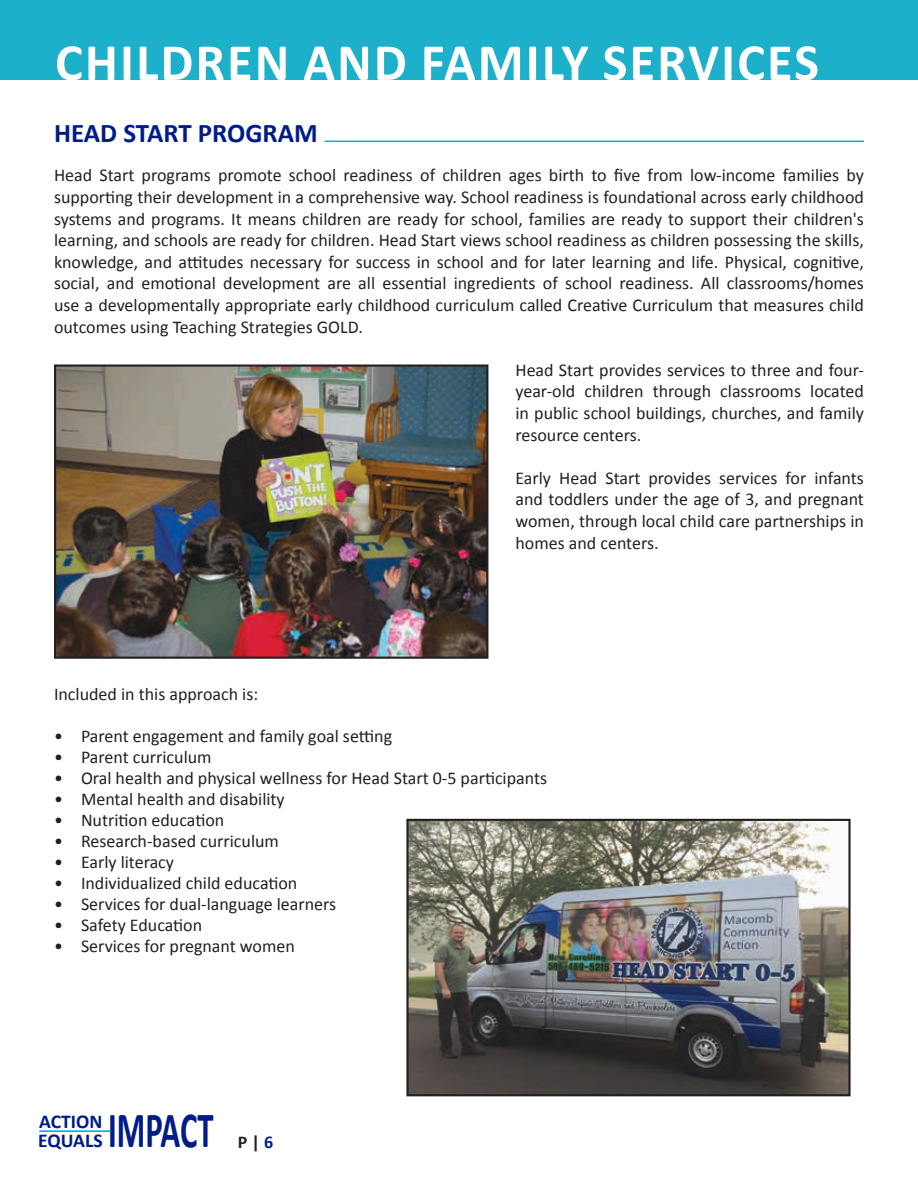
<style>
.page{position:relative;width:918px;height:1188px;background:#fff}
.page>*{position:absolute;margin:0;border:0;box-sizing:border-box;transform-origin:0 0}
.t1{font:700 52.5px "Calibri";letter-spacing:.04em;color:#fff}
.t2{font:700 51px "Calibri";color:#001c88;scale:.64 1}
.t3{font:700 27px "Calibri";color:#001c88}
.t4{font:700 19.65px/19.6px "Calibri";color:#001c88}
.t5{font:18px/21.6px "Calibri";color:#231f20;text-align:justify}
.t6{font:700 18px "Calibri";color:#231f20}
.s1{color:#001c88}
</style>
<div class="page">
<div style="left:0;top:0;width:918px;height:80px;background:#1cb0ca"></div>
<hr style="left:324px;top:141px;width:540px;height:1px;background:#00aeef">
<img style="left:409px;top:822px;width:439px;height:271px">
<div style="left:406px;top:819px;width:445px;height:277px;border:2px solid #231f20"></div>
<img style="left:57px;top:368px;width:428px;height:288px">
<div style="left:54px;top:365px;width:434px;height:294px;border:2px solid #231f20"></div>
<hr style="left:39px;top:1130px;width:73px;height:2px;background:#00aeef">
<h1 class="t1" style="left:55px;top:29px;width:137px">CHI LDREN</h1>
<h1 class="t1" style="left:303px;top:29px;width:35px">AND</h1>
<h1 class="t1" style="left:421px;top:29px;width:29px">FAMI</h1>
<h1 class="t1" style="left:542px;top:29px;width:279px">LY SERVICES</h1>
<h3 class="t3" style="left:54px;top:116px;width:265px">HEAD START PROGRAM</h3>
<p class="t5" style="left:54px;top:165px;width:812px">Head Start programs promote school readiness of children ages birth to five from low-income families by supporting their development in a comprehensive way. School readiness is foundational across early childhood systems and programs. It means children are ready for school, families are ready to support their children's learning, and schools are ready for children. Head Start views school readiness as children possessing the skills, knowledge, and attitudes necessary for success in school and for later learning and life. Physical, cognitive, social, and emotional development are all essential ingredients of school readiness. All classrooms/homes use a developmentally appropriate early childhood curriculum called Creative Curriculum that measures child outcomes using Teaching Strategies GOLD.</p>
<p class="t5" style="left:515px;top:359px;width:350px">Head Start provides services to three and four&shy;year-old children through classrooms located in public school buildings, churches, and family resource centers.</p>
<p class="t5" style="left:515px;top:467px;width:350px">Early Head Start provides services for infants and toddlers under the age of 3, and pregnant women, through local child care partnerships in homes and centers.</p>
<p class="t5" style="left:54px;top:683px;width:206px">Included in this approach is:</p>
<p class="t5" style="left:54px;top:726px;width:340px">• Parent engagement and family goal setting</p>
<p class="t5" style="left:54px;top:747px;width:159px">• Parent curriculum</p>
<p class="t5" style="left:54px;top:768px;width:495px">• Oral health and physical wellness for Head Start 0-5 participants</p>
<p class="t5" style="left:54px;top:789px;width:232px">• Mental health and disability</p>
<p class="t5" style="left:54px;top:810px;width:172px">• Nutrition education</p>
<p class="t5" style="left:54px;top:831px;width:226px">• Research-based curriculum</p>
<p class="t5" style="left:54px;top:852px;width:122px">• Early literacy</p>
<p class="t5" style="left:54px;top:873px;width:245px">• Individualized child education</p>
<p class="t5" style="left:54px;top:894px;width:284px">• Services for dual-language learners</p>
<p class="t5" style="left:54px;top:915px;width:150px">• Safety Education</p>
<p class="t5" style="left:54px;top:936px;width:242px">• Services for pregnant women</p>
<p class="t4" style="left:38px;top:1111px;width:66px">ACTION<br>EQUALS</p>
<h2 class="t2" style="left:108px;top:1098px;width:166px">IMPACT</h2>
<p class="t6" style="left:238px;top:1130px;width:37px">P | <span class="s1">6</span></p>
</div>
